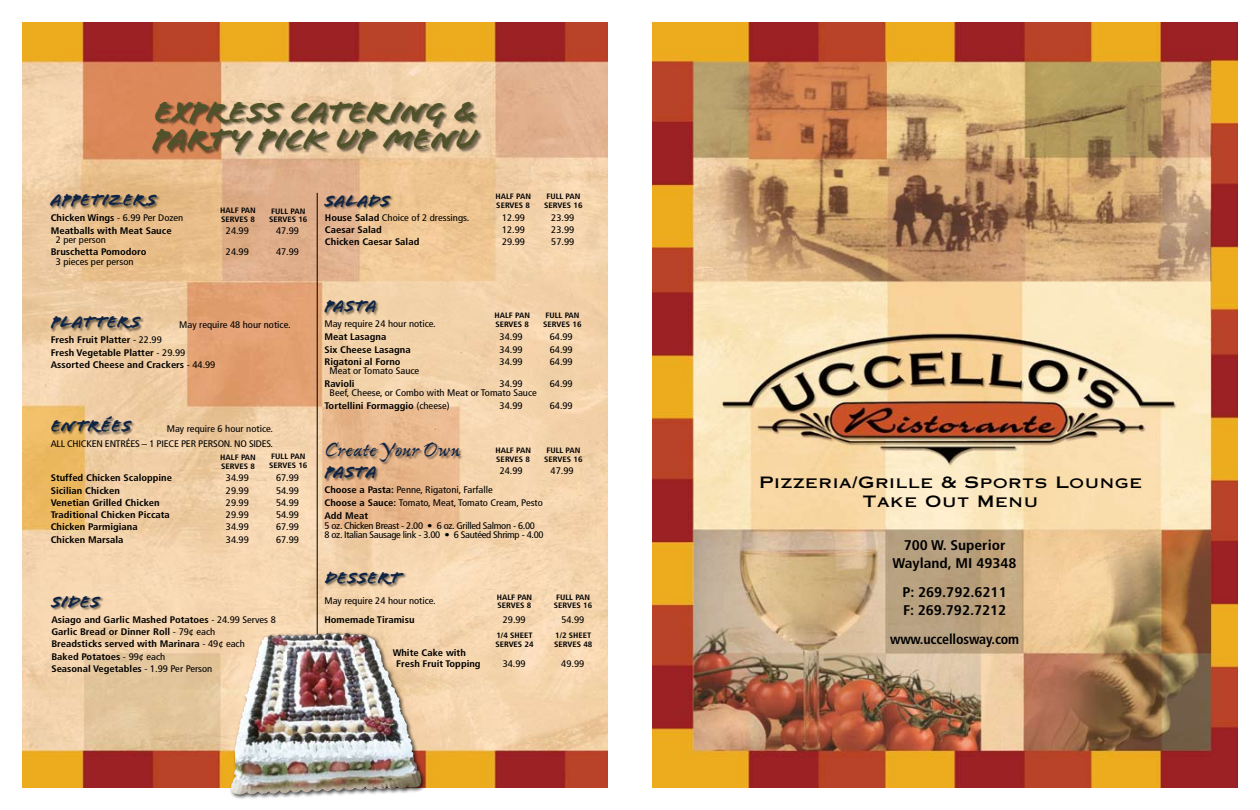
<style>
.page{position:relative;width:1260px;height:810px;background:#fff}
.page>*{position:absolute;margin:0;border:0;box-sizing:border-box;transform-origin:0 0}
.t1{font:30.5px/27.5px "Flood Std";letter-spacing:-.015em;color:#50522b;scale:1.11 1}
.t2{font:700 21.62px "Ex Ponto Pro";letter-spacing:-.015em;color:#102545;scale:1.11 1}
.t3{font:17.38px "Flood Std";letter-spacing:-.005em;color:#102545;scale:1.11 1}
.t4{font:17.38px "Flood Std";letter-spacing:.02em;color:#102545;scale:1.11 1}
.t5{font:17.38px "Flood Std";letter-spacing:.015em;color:#102545;scale:1.11 1}
.t6{font:15.75px/19.9px "Copperplate Gothic Std 31 AB";letter-spacing:.04em;color:#000;text-align:center;scale:1.11 1}
.t7{font:700 condensed 14px/18.2px "Frutiger LT Std";color:#000;text-align:center;scale:1.11 1}
.t8{font:700 condensed 14px "Frutiger LT Std";color:#000}
.t9{font:700 condensed 9.5px/12.2px "Frutiger LT Std";color:#000;scale:1.11 1}
.t10{font:condensed 9.5px/12.9px "Frutiger LT Std";color:#000;scale:1.11 1}
.t11{font:condensed 9.5px/9.5px "Frutiger LT Std";letter-spacing:-.03em;color:#000;scale:1.11 1}
.t12{font:condensed 9.5px/15px "Frutiger LT Std";letter-spacing:-.02em;color:#000;text-align:right;scale:1.11 1}
.t13{font:700 condensed 7.75px/8.6px "Frutiger LT Std";color:#000;scale:1.11 1}
.s1{font-weight:400}
.s2{font-weight:700}
</style>
<div class="page">
<img style="left:653px;top:23px;width:585px;height:764px">
<img style="left:23px;top:23px;width:584px;height:765px">
<hr style="left:317px;top:193px;width:1px;height:501px;background:#000">
<div style="left:229px;top:631px;width:198px;height:169px;background:#000;opacity:.75"></div>
<img style="left:231px;top:633px;width:115px;height:162px">
<div style="left:153px;top:101px;width:329px;height:55px;background:#000;opacity:.5"></div>
<div style="left:50px;top:194px;width:110px;height:17px;background:#000;opacity:.5"></div>
<div style="left:324px;top:194px;width:70px;height:17px;background:#000;opacity:.5"></div>
<div style="left:51px;top:316px;width:94px;height:17px;background:#000;opacity:.5"></div>
<div style="left:51px;top:416px;width:85px;height:20px;background:#000;opacity:.5"></div>
<div style="left:51px;top:595px;width:53px;height:16px;background:#000;opacity:.5"></div>
<div style="left:324px;top:300px;width:56px;height:16px;background:#000;opacity:.5"></div>
<div style="left:325px;top:442px;width:139px;height:40px;background:#000;opacity:.5"></div>
<div style="left:325px;top:571px;width:83px;height:17px;background:#000;opacity:.5"></div>
<h1 class="t1" style="left:152px;top:98px;width:295px">Express Catering &amp;<br>Party Pick up Menu</h1>
<h3 class="t3" style="left:51px;top:190px;width:97px">Appetizers</h3>
<p class="t9" style="left:51px;top:212px;width:121px">Chicken Wings <span class="s1">- 6.99 Per Dozen<br></span>Meatballs with Meat Sauce</p>
<p class="t13" style="left:220px;top:207px;width:34px">Half Pan<br>Serves 8</p>
<p class="t13" style="left:269px;top:207px;width:36px">FULL Pan<br>Serves 16</p>
<p class="t10" style="left:226px;top:224px;width:22px">24.99</p>
<p class="t10" style="left:276px;top:224px;width:22px">47.99</p>
<p class="t10" style="left:56px;top:233px;width:47px">2 per person</p>
<p class="t9" style="left:51px;top:246px;width:88px">Bruschetta Pomodoro</p>
<p class="t10" style="left:226px;top:246px;width:22px">24.99</p>
<p class="t10" style="left:276px;top:246px;width:22px">47.99</p>
<p class="t10" style="left:56px;top:255px;width:72px">3 pieces per person</p>
<h3 class="t4" style="left:51px;top:312px;width:83px">Platters</h3>
<p class="t10" style="left:179px;top:318px;width:102px">May require 48 hour notice.</p>
<p class="t9" style="left:51px;top:334px;width:150px">Fresh Fruit Platter <span class="s1">- 22.99<br></span>Fresh Vegetable Platter <span class="s1">- 29.99<br></span>Assorted Cheese and Crackers <span class="s1">- 44.99</span></p>
<h3 class="t5" style="left:51px;top:416px;width:74px">Entrées</h3>
<p class="t12" style="left:51px;top:422px;width:202px">May require 6 hour notice.<br>All Chicken Entrées – 1 piece per person. No sides.</p>
<p class="t9" style="left:51px;top:472px;width:111px">Stuffed Chicken Scaloppine</p>
<p class="t10" style="left:226px;top:472px;width:22px">34.99</p>
<p class="t10" style="left:276px;top:472px;width:22px">67.99</p>
<p class="t9" style="left:51px;top:484px;width:64px">Sicilian Chicken</p>
<p class="t10" style="left:226px;top:484px;width:22px">29.99</p>
<p class="t10" style="left:276px;top:484px;width:22px">54.99</p>
<p class="t9" style="left:51px;top:496px;width:100px">Venetian Grilled Chicken</p>
<p class="t10" style="left:226px;top:496px;width:22px">29.99</p>
<p class="t10" style="left:276px;top:496px;width:22px">54.99</p>
<p class="t9" style="left:51px;top:509px;width:109px">Traditional Chicken Piccata</p>
<p class="t10" style="left:226px;top:508px;width:22px">29.99</p>
<p class="t10" style="left:276px;top:508px;width:22px">54.99</p>
<p class="t9" style="left:51px;top:521px;width:80px">Chicken Parmigiana</p>
<p class="t10" style="left:226px;top:521px;width:22px">34.99</p>
<p class="t10" style="left:276px;top:521px;width:22px">67.99</p>
<p class="t9" style="left:51px;top:533px;width:67px">Chicken Marsala</p>
<p class="t10" style="left:226px;top:533px;width:22px">34.99</p>
<p class="t10" style="left:276px;top:533px;width:22px">67.99</p>
<p class="t13" style="left:220px;top:453px;width:34px">Half Pan<br>Serves 8</p>
<p class="t13" style="left:269px;top:452px;width:36px">FULL Pan<br>Serves 16</p>
<h3 class="t3" style="left:51px;top:591px;width:46px">Sides</h3>
<p class="t9" style="left:51px;top:613px;width:204px">Asiago and Garlic Mashed Potatoes <span class="s1">- 24.99 Serves 8<br></span>Garlic Bread or Dinner Roll <span class="s1">- 79¢ each<br></span>Breadsticks served with Marinara <span class="s1">- 49¢ each<br></span>Baked Potatoes <span class="s1">- 99¢ each<br></span>Seasonal Vegetables <span class="s1">- 1.99 Per Person</span></p>
<p class="t13" style="left:495px;top:192px;width:34px">Half Pan<br>Serves 8</p>
<p class="t13" style="left:544px;top:192px;width:36px">FULL Pan<br>Serves 16</p>
<h3 class="t3" style="left:325px;top:191px;width:61px">Salads</h3>
<p class="t10" style="left:325px;top:211px;width:132px"><span class="s2">House Salad</span> Choice of 2 dressings.</p>
<p class="t10" style="left:502px;top:211px;width:22px">12.99</p>
<p class="t10" style="left:551px;top:211px;width:22px">23.99</p>
<p class="t9" style="left:325px;top:224px;width:53px">Caesar Salad</p>
<p class="t10" style="left:502px;top:223px;width:22px">12.99</p>
<p class="t10" style="left:551px;top:223px;width:22px">23.99</p>
<p class="t9" style="left:325px;top:236px;width:87px">Chicken Caesar Salad</p>
<p class="t10" style="left:502px;top:236px;width:22px">29.99</p>
<p class="t10" style="left:551px;top:236px;width:22px">57.99</p>
<h3 class="t3" style="left:324px;top:296px;width:49px">Pasta</h3>
<p class="t10" style="left:324px;top:318px;width:102px">May require 24 hour notice.</p>
<p class="t9" style="left:324px;top:331px;width:57px">Meat Lasagna</p>
<p class="t10" style="left:500px;top:331px;width:22px">34.99</p>
<p class="t10" style="left:550px;top:331px;width:22px">64.99</p>
<p class="t9" style="left:324px;top:343px;width:79px">Six Cheese Lasagna</p>
<p class="t10" style="left:500px;top:343px;width:22px">34.99</p>
<p class="t10" style="left:550px;top:343px;width:22px">64.99</p>
<p class="t9" style="left:324px;top:355px;width:70px">Rigatoni al Forno</p>
<p class="t10" style="left:500px;top:355px;width:22px">34.99</p>
<p class="t10" style="left:550px;top:355px;width:22px">64.99</p>
<p class="t10" style="left:330px;top:365px;width:82px">Meat or Tomato Sauce</p>
<p class="t9" style="left:324px;top:377px;width:29px">Ravioli</p>
<p class="t10" style="left:500px;top:377px;width:22px">34.99</p>
<p class="t10" style="left:550px;top:377px;width:22px">64.99</p>
<p class="t10" style="left:324px;top:387px;width:193px;line-height:12.2px;text-indent:5px">Beef, Cheese, or Combo with Meat or Tomato Sauce<br><span class="s2">Tortellini Formaggio</span> (cheese)</p>
<p class="t13" style="left:494px;top:311px;width:34px">Half Pan<br>Serves 8</p>
<p class="t13" style="left:543px;top:311px;width:36px">FULL Pan<br>Serves 16</p>
<p class="t10" style="left:500px;top:399px;width:22px">34.99</p>
<p class="t10" style="left:550px;top:399px;width:22px">64.99</p>
<h2 class="t2" style="left:324px;top:436px;width:124px">Create Your Own</h2>
<h3 class="t3" style="left:324px;top:462px;width:49px">Pasta</h3>
<p class="t13" style="left:495px;top:446px;width:34px">Half Pan<br>Serves 8</p>
<p class="t13" style="left:544px;top:447px;width:36px">FULL Pan<br>Serves 16</p>
<p class="t10" style="left:500px;top:464px;width:22px">24.99</p>
<p class="t10" style="left:551px;top:464px;width:22px">47.99</p>
<p class="t10" style="left:324px;top:484px;width:198px"><span class="s2">Choose a Pasta:</span> Penne, Rigatoni, Farfalle<br><span class="s2">Choose a Sauce:</span> Tomato, Meat, Tomato Cream, Pesto<br><span class="s2">Add Meat</span></p>
<p class="t11" style="left:324px;top:521px;width:199px">5 oz. Chicken Breast - 2.00 • 6 oz. Grilled Salmon - 6.00<br>8 oz. Italian Sausage link - 3.00 • 6 Sautéed Shrimp - 4.00</p>
<h3 class="t3" style="left:324px;top:568px;width:71px">Dessert</h3>
<p class="t10" style="left:324px;top:594px;width:102px">May require 24 hour notice.</p>
<p class="t13" style="left:497px;top:593px;width:34px">Half Pan<br>Serves 8</p>
<p class="t13" style="left:495px;top:631px;width:36px">1/4 Sheet<br>Serves 24</p>
<p class="t13" style="left:554px;top:631px;width:36px">1/2 Sheet<br>Serves 48</p>
<p class="t13" style="left:554px;top:593px;width:36px">FULL Pan<br>Serves 16</p>
<p class="t9" style="left:324px;top:613px;width:83px">Homemade Tiramisu</p>
<p class="t10" style="left:503px;top:613px;width:22px">29.99</p>
<p class="t10" style="left:561px;top:613px;width:22px">54.99</p>
<p class="t9" style="left:396px;top:648px;width:78px;line-height:10.4px;text-indent:-3px">White Cake with<br>Fresh Fruit Topping</p>
<p class="t10" style="left:503px;top:657px;width:22px">34.99</p>
<p class="t10" style="left:561px;top:657px;width:22px">49.99</p>
<h3 class="t6" style="left:759px;top:472px;width:346px">Pizzeria/Grille &amp; Sports Lounge<br>Take Out Menu</h3>
<h3 class="t7" style="left:893px;top:536px;width:113px">700 W. Superior<br>Wayland, MI 49348</h3>
<h3 class="t7" style="left:903px;top:583px;width:95px;text-align:left">P: 269.792.6211<br>F: 269.792.7212</h3>
<h3 class="t8" style="left:890px;top:630px;width:131px">www.uccellosway.com</h3>
</div>
